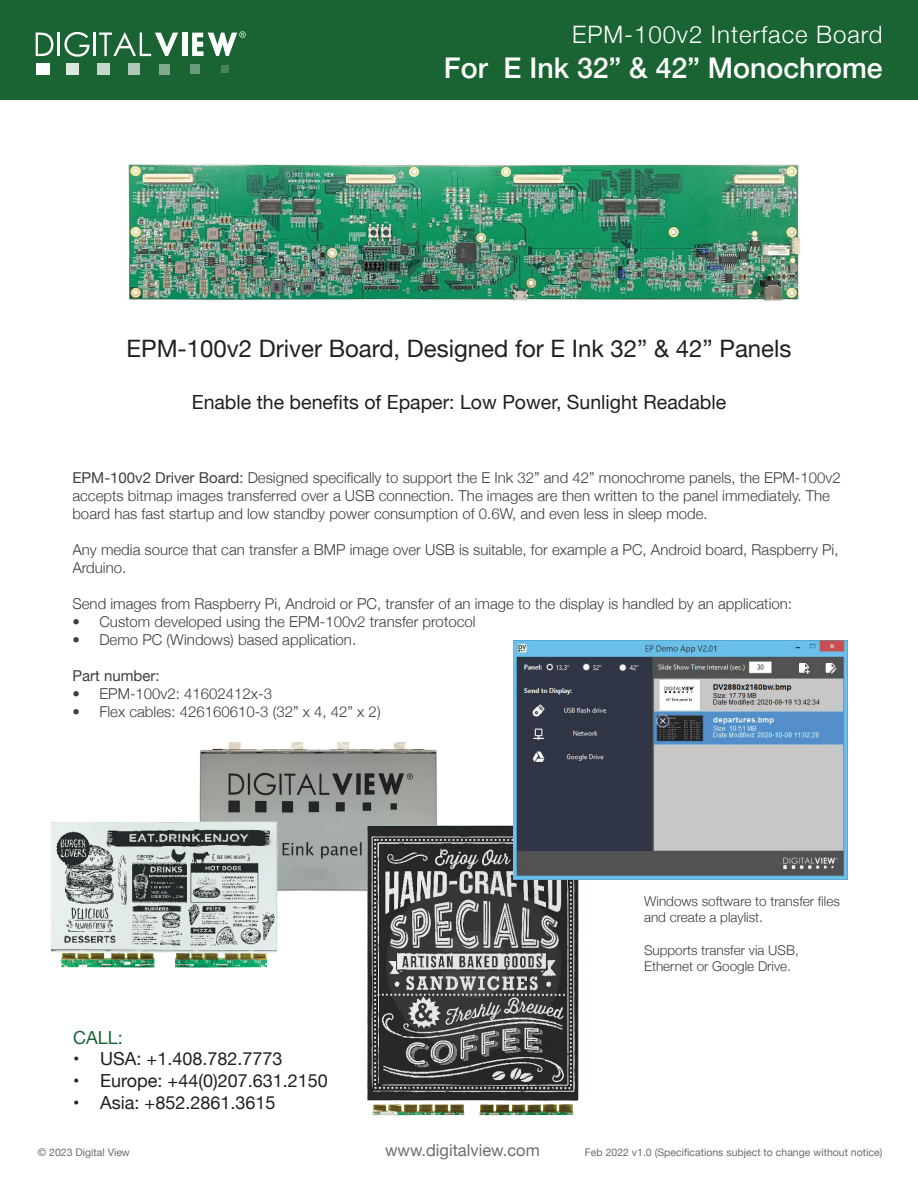
<style>
.page{position:relative;width:918px;height:1188px;background:#fff}
.page>*{position:absolute;margin:0;border:0;box-sizing:border-box;transform-origin:0 0}
.t1{font:500 28.5px "Helvetica Neue";color:#fff}
.t2{font:24px "Helvetica Neue";color:#231f20}
.t3{font:300 24px "Helvetica Neue";letter-spacing:.04em;color:#fff}
.t4{font:19.5px "Helvetica Neue";color:#231f20}
.t5{font:18px "Helvetica Neue";color:#231f20}
.t6{font:18px "Helvetica Neue";color:#1a6433}
.t7{font:16.5px "Helvetica Neue";color:#6c6d70}
.t8{font:300 15px/18px "Helvetica Neue";color:#3e3e3f}
.t9{font:15px "Helvetica Neue";color:#3e3e3f}
.t10{font:300 13.5px/16.2px "Helvetica Neue";color:#3e3e3f}
.t11{font:10.5px "Helvetica Neue";color:#6c6d70}
.s1{font-weight:400}
</style>
<div class="page">
<div style="left:0;top:0;width:918px;height:100px;background:#1a6433"></div>
<div style="left:36px;top:63px;width:13px;height:11px;background:#fff"></div>
<div style="left:67px;top:63px;width:12px;height:11px;background:#dbe7df"></div>
<div style="left:97px;top:63px;width:13px;height:11px;background:#c5d8cb"></div>
<div style="left:128px;top:64px;width:12px;height:10px;background:#aec8b7"></div>
<div style="left:159px;top:64px;width:10px;height:10px;background:#80a98e"></div>
<div style="left:190px;top:65px;width:10px;height:9px;background:#699a7a"></div>
<div style="left:222px;top:66px;width:7px;height:7px;background:#46825b"></div>
<svg style="left:36px;top:33px;width:17px;height:23px"></svg>
<hr style="left:58px;top:33px;width:2px;height:23px;background:#fff">
<svg style="left:64px;top:32px;width:26px;height:25px"></svg>
<hr style="left:94px;top:33px;width:2px;height:23px;background:#fff">
<svg style="left:99px;top:33px;width:79px;height:23px"></svg>
<div style="left:182px;top:33px;width:6px;height:23px;background:#fff"></div>
<svg style="left:192px;top:31px;width:54px;height:25px"></svg>
<img style="left:199px;top:742px;width:238px;height:149px">
<img style="left:50px;top:808px;width:241px;height:160px">
<img style="left:358px;top:818px;width:228px;height:298px">
<img style="left:513px;top:641px;width:334px;height:238px">
<img style="left:128px;top:164px;width:673px;height:137px">
<h2 class="t3" style="left:572px;top:16px;width:312px">EPM-100v2 Interface Board</h2>
<h1 class="t1" style="left:444px;top:45px;width:440px">For E Ink 32” &amp; 42” Monochrome</h1>
<h2 class="t2" style="left:126px;top:331px;width:667px">EPM-100v2 Driver Board, Designed for E Ink 32” &amp; 42” Panels</h2>
<h3 class="t4" style="left:192px;top:388px;width:536px">Enable the benefits of Epaper: Low Power, Sunlight Readable</h3>
<p class="t8" style="left:72px;top:468px;width:770px"><span class="s1">EPM-100v2 Driver Board:</span> Designed specifically to support the E Ink 32” and 42” monochrome panels, the EPM-100v2 accepts bitmap images transferred over a USB connection. The images are then written to the panel immediately. The board has fast startup and low standby power consumption of 0.6W, and even less in sleep mode.</p>
<p class="t8" style="left:72px;top:540px;width:768px">Any media source that can transfer a BMP image over USB is suitable, for example a PC, Android board, Raspberry Pi,<br>Arduino.</p>
<p class="t8" style="left:72px;top:594px;width:721px">Send images from Raspberry Pi, Android or PC, transfer of an image to the display is handled by an application:</p>
<p class="t8" style="left:72px;top:612px;width:405px">• Custom developed using the EPM-100v2 transfer protocol</p>
<p class="t8" style="left:72px;top:630px;width:285px">• Demo PC (Windows) based application.</p>
<p class="t9" style="left:72px;top:665px;width:89px">Part number:</p>
<p class="t8" style="left:72px;top:684px;width:201px">• EPM-100v2: 41602412x-3</p>
<p class="t8" style="left:72px;top:702px;width:310px">• Flex cables: 426160610-3 (32” x 4, 42” x 2)</p>
<p class="t6" style="left:73px;top:1024px;width:51px">CALL:</p>
<p class="t5" style="left:73px;top:1046px;width:211px">• USA: +1.408.782.7773</p>
<p class="t5" style="left:73px;top:1068px;width:256px">• Europe: +44(0)207.631.2150</p>
<p class="t5" style="left:73px;top:1089px;width:204px">• Asia: +852.2861.3615</p>
<p class="t10" style="left:644px;top:892px;width:197px">Windows software to transfer files and create a playlist.</p>
<p class="t10" style="left:644px;top:941px;width:156px">Supports transfer via USB,<br>Ethernet or Google Drive.</p>
<p class="t11" style="left:38px;top:1145px;width:94px">© 2023 Digital View</p>
<p class="t7" style="left:385px;top:1138px;width:156px">www.digitalview.com</p>
<p class="t11" style="left:585px;top:1145px;width:299px">Feb 2022 v1.0 (Specifications subject to change without notice)</p>
</div>
